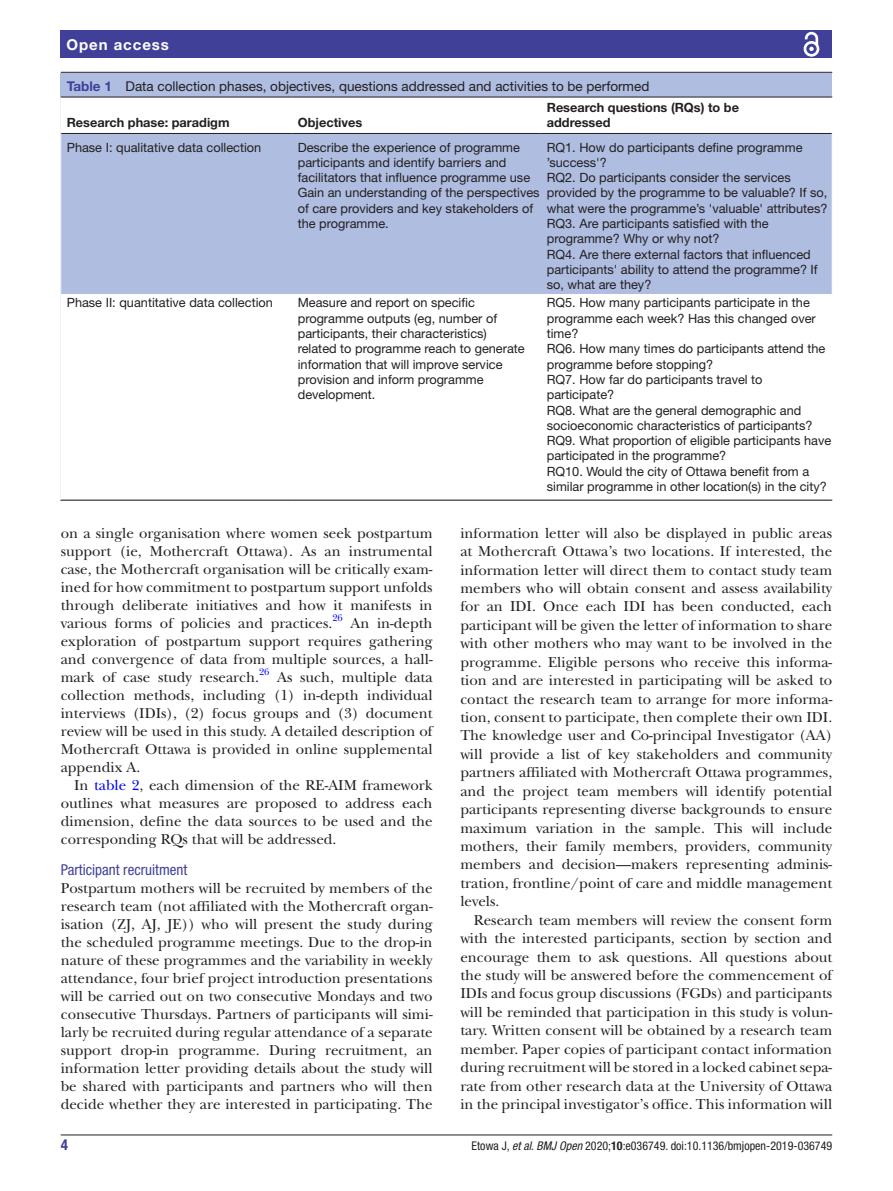
<style>
.page{position:relative;width:893px;height:1191px;background:#fff}
.page>*{position:absolute;margin:0;border:0;box-sizing:border-box;transform-origin:0 0}
.t1{font:15px/18.5px "New Baskerville";color:#231f20;text-align:justify}
.t2{font:condensed 15px "Helvetica Neue LT Std";color:#414099}
.t3{font:700 15px "Helvetica Neue LT Std";letter-spacing:.065em;color:#fff}
.t4{font:700 condensed 15px "Helvetica Neue LT Std";color:#414099}
.t5{font:13.5px "Helvetica Neue LT Std";color:#231f20}
.t6{font:12.75px/15.3px "Helvetica Neue LT Std";color:#231f20}
.t7{font:700 12.75px/15.3px "Helvetica Neue LT Std";color:#231f20}
.t8{font:condensed 12px "Helvetica Neue LT Std";color:#231f20}
.t9{font:9.9px "New Baskerville";color:#00f}
.s1{font-weight:700;color:#414099}
.s2{color:#00f}
.s3{font-style:italic}
.s4{font-weight:700}
</style>
<div class="page">
<hr style="left:61px;top:1134px;width:771px;height:1px;background:#231f20">
<div style="left:61px;top:31px;width:771px;height:27px;background:#414099"></div>
<svg style="left:803px;top:31px;width:17px;height:26px"></svg>
<div style="left:61px;top:73px;width:771px;height:427px;background:#afbde1"></div>
<hr style="left:61px;top:72px;width:771px;height:1px;background:#231f20">
<div style="left:61px;top:98px;width:771px;height:402px;background:#fff"></div>
<svg style="left:61px;top:134px;width:771px;height:160px"></svg>
<hr style="left:61px;top:97px;width:231px;height:1px;background:#231f20">
<hr style="left:61px;top:133px;width:231px;height:1px;background:#231f20">
<hr style="left:292px;top:97px;width:249px;height:1px;background:#231f20">
<hr style="left:292px;top:133px;width:249px;height:1px;background:#231f20">
<hr style="left:541px;top:97px;width:291px;height:1px;background:#231f20">
<hr style="left:541px;top:133px;width:291px;height:1px;background:#231f20">
<hr style="left:61px;top:500px;width:231px;height:1px;background:#231f20">
<hr style="left:292px;top:500px;width:249px;height:1px;background:#231f20">
<hr style="left:541px;top:500px;width:291px;height:1px;background:#231f20">
<p class="t3" style="left:66px;top:35px;width:104px">Open access</p>
<p class="t5" style="left:67px;top:78px;width:584px"><span class="s1">Table 1</span> Data collection phases, objectives, questions addressed and activities to be performed</p>
<p class="t7" style="left:67px;top:115px;width:164px">Research phase: paradigm</p>
<p class="t7" style="left:298px;top:115px;width:66px">Objectives</p>
<p class="t7" style="left:547px;top:100px;width:194px">Research questions (RQs) to be addressed</p>
<p class="t6" style="left:67px;top:139px;width:196px">Phase I: qualitative data collection</p>
<p class="t6" style="left:298px;top:139px;width:243px">Describe the experience of programme participants and identify barriers and facilitators that influence programme use Gain an understanding of the perspectives of care providers and key stakeholders of the programme.</p>
<p class="t6" style="left:547px;top:139px;width:282px">RQ1. How do participants define programme ’success'?<br>RQ2. Do participants consider the services provided by the programme to be valuable? If so, what were the programme’s 'valuable' attributes?<br>RQ3. Are participants satisfied with the programme? Why or why not?<br>RQ4. Are there external factors that influenced participants' ability to attend the programme? If so, what are they?</p>
<p class="t6" style="left:67px;top:295px;width:208px">Phase II: quantitative data collection</p>
<p class="t6" style="left:298px;top:295px;width:228px">Measure and report on specific programme outputs (eg, number of participants, their characteristics) related to programme reach to generate information that will improve service provision and inform programme development.</p>
<p class="t6" style="left:547px;top:295px;width:286px">RQ5. How many participants participate in the programme each week? Has this changed over time?<br>RQ6. How many times do participants attend the programme before stopping?<br>RQ7. How far do participants travel to participate?<br>RQ8. What are the general demographic and socioeconomic characteristics of participants?<br>RQ9. What proportion of eligible participants have participated in the programme?<br>RQ10. Would the city of Ottawa benefit from a similar programme in other location(s) in the city?</p>
<p class="t1" style="left:61px;top:524px;width:373px;line-height:18px">on a single organisation where women seek postpartum support (ie, Mothercraft Ottawa). As an instrumental case, the Mothercraft organisation will be critically exam&shy;ined for how commitment to postpartum support unfolds through deliberate initiatives and how it manifests in various forms of policies and practices.</p>
<p class="t9" style="left:332px;top:612px;width:12px">26</p>
<p class="t1" style="left:61px;top:614px;width:373px;line-height:18px;text-indent:290px">An in-depth exploration of postpartum support requires gathering and convergence of data from multiple sources, a hall&shy;mark of case study research.</p>
<p class="t9" style="left:259px;top:666px;width:12px">26</p>
<p class="t1" style="left:61px;top:668px;width:373px;line-height:18px;text-indent:216px">As such, multiple data collection methods, including (1) in-depth individual interviews (IDIs), (2) focus groups and (3) document review will be used in this study. A detailed description of Mothercraft Ottawa is provided in online supplemental appendix A.</p>
<p class="t1" style="left:61px;top:776px;width:373px;line-height:18px;text-indent:13px">In <span class="s2">table 2</span>, each dimension of the RE-AIM framework outlines what measures are proposed to address each dimension, define the data sources to be used and the corresponding RQs that will be addressed.</p>
<p class="t2" style="left:61px;top:861px;width:128px">Participant recruitment</p>
<p class="t1" style="left:61px;top:879px;width:373px;line-height:18px">Postpartum mothers will be recruited by members of the research team (not affiliated with the Mothercraft organ&shy;isation (ZJ, AJ, JE)) who will present the study during the scheduled programme meetings. Due to the drop-in nature of these programmes and the variability in weekly attendance, four brief project introduction presentations will be carried out on two consecutive Mondays and two consecutive Thursdays. Partners of participants will simi&shy;larly be recruited during regular attendance of a separate support drop-in programme. During recruitment, an information letter providing details about the study will be shared with participants and partners who will then decide whether they are interested in participating. The</p>
<p class="t1" style="left:460px;top:524px;width:373px">information letter will also be displayed in public areas at Mothercraft Ottawa’s two locations. If interested, the information letter will direct them to contact study team members who will obtain consent and assess availability for an IDI. Once each IDI has been conducted, each participant will be given the letter of information to share with other mothers who may want to be involved in the programme. Eligible persons who receive this informa&shy;tion and are interested in participating will be asked to contact the research team to arrange for more informa&shy;tion, consent to participate, then complete their own IDI.<br>The knowledge user and Co-principal Investigator (AA) will provide a list of key stakeholders and community partners affiliated with Mothercraft Ottawa programmes, and the project team members will identify potential participants representing diverse backgrounds to ensure maximum variation in the sample. This will include mothers, their family members, providers, community members and decision—makers representing adminis&shy;tration, frontline/point of care and middle management levels.</p>
<p class="t1" style="left:460px;top:910px;width:373px;text-indent:13px">Research team members will review the consent form with the interested participants, section by section and encourage them to ask questions. All questions about the study will be answered before the commencement of IDIs and focus group discussions (FGDs) and participants will be reminded that participation in this study is volun&shy;tary. Written consent will be obtained by a research team member. Paper copies of participant contact information during recruitment will be stored in a locked cabinet sepa&shy;rate from other research data at the University of Ottawa in the principal investigator’s office. This information will</p>
<p class="t4" style="left:61px;top:1135px;width:9px">4</p>
<p class="t8" style="left:472px;top:1138px;width:362px">Etowa J, <span class="s3">et al</span>. <span class="s3">BMJ Open</span> 2020;<span class="s4">10</span>:e036749. doi:10.1136/bmjopen-2019-036749</p>
</div>
